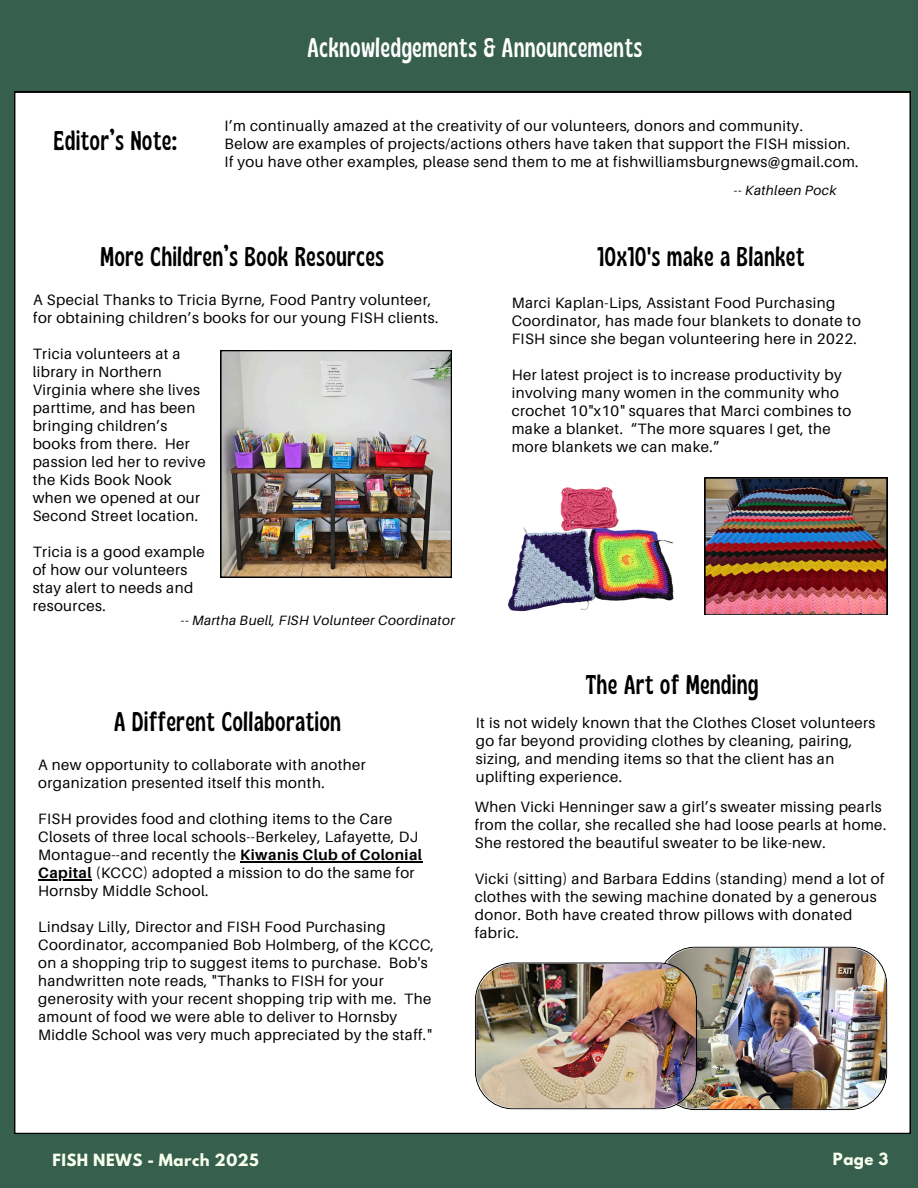
<style>
.page{position:relative;width:918px;height:1188px;background:#375f4e}
.page>*{position:absolute;margin:0;border:0;box-sizing:border-box;transform-origin:0 0}
.t1{font:condensed 27px "Gliker";letter-spacing:.03em;color:#000}
.t2{font:condensed 27px "Gliker";letter-spacing:.03em;color:#fff}
.t3{font:15px/18px "Aileron";letter-spacing:.03em;color:#000}
.t4{font:700 15px "League Spartan";letter-spacing:.03em;color:#f9ffed}
.t5{font:italic 13.5px "Aileron";letter-spacing:.03em;color:#000}
.s1{font-weight:700}
</style>
<div class="page">
<div style="left:14px;top:92px;width:897px;height:1042px;background:#fff"></div>
<img style="left:505px;top:485px;width:170px;height:127px">
<img style="left:705px;top:478px;width:182px;height:137px">
<img style="left:475px;top:947px;width:412px;height:163px">
<hr style="left:240px;top:861px;width:183px;height:1px;background:#000">
<hr style="left:38px;top:879px;width:54px;height:1px;background:#000">
<img style="left:220px;top:350px;width:232px;height:227px">
<p class="t1" style="left:54px;top:124px;width:124px">Editor’s Note:</p>
<p class="t2" style="left:308px;top:30px;width:336px">Acknowledgements &amp; Announcements</p>
<p class="t3" style="left:225px;top:116px;width:580px">I’m continually amazed at the creativity of our volunteers, donors and community.</p>
<p class="t3" style="left:225px;top:134px;width:627px">Below are examples of projects/actions others have taken that support the FISH mission.</p>
<h1 class="t3" style="left:225px;top:152px;width:636px">If you have other examples, please send them to me at fishwilliamsburgnews@gmail.com.</h1>
<p class="t5" style="left:734px;top:182px;width:104px">-- Kathleen Pock</p>
<p class="t1" style="left:100px;top:240px;width:285px">More Children’s Book Resources</p>
<p class="t3" style="left:33px;top:290px;width:407px">A Special Thanks to Tricia Byrne, Food Pantry volunteer, for obtaining children’s books for our young FISH clients.</p>
<p class="t3" style="left:33px;top:344px;width:174px">Tricia volunteers at a library in Northern<br>Virginia where she lives parttime, and has been bringing children’s books from there. Her passion led her to revive the Kids Book Nook when we opened at our<br>Second Street location.</p>
<h1 class="t3" style="left:33px;top:542px;width:174px">Tricia is a good example of how our volunteers stay alert to needs and resources.</h1>
<h1 class="t5" style="left:181px;top:612px;width:275px">-- Martha Buell, FISH Volunteer Coordinator</h1>
<p class="t1" style="left:114px;top:704px;width:228px">A Different Collaboration</p>
<p class="t3" style="left:38px;top:755px;width:329px">A new opportunity to collaborate with another organization presented itself this month.</p>
<p class="t3" style="left:38px;top:809px;width:385px">FISH provides food and clothing items to the Care<br>Closets of three local schools--Berkeley, Lafayette, DJ<br>Montague--and recently the <span class="s1">Kiwanis Club of Colonial</span></p>
<p class="t3" style="left:38px;top:863px;width:378px"><span class="s1">Capital</span> (KCCC) adopted a mission to do the same for<br>Hornsby Middle School.</p>
<p class="t3" style="left:38px;top:917px;width:398px">Lindsay Lilly, Director and FISH Food Purchasing<br>Coordinator, accompanied Bob Holmberg, of the KCCC, on a shopping trip to suggest items to purchase.</p>
<p class="t3" style="left:389px;top:953px;width:40px">Bob's</p>
<p class="t3" style="left:38px;top:971px;width:395px">handwritten note reads, "Thanks to FISH for your generosity with your recent shopping trip with me. The amount of food we were able to deliver to Hornsby Middle School was very much appreciated by the staff."</p>
<p class="t1" style="left:598px;top:240px;width:208px">10x10's make a Blanket</p>
<h1 class="t3" style="left:512px;top:293px;width:351px">Marci Kaplan-Lips, Assistant Food Purchasing<br>Coordinator, has made four blankets to donate to<br>FISH since she began volunteering here in 2022.</h1>
<p class="t3" style="left:512px;top:365px;width:341px">Her latest project is to increase productivity by involving many women in the community who crochet 10"x10" squares that Marci combines to make a blanket. “The more squares I get, the more blankets we can make.”</p>
<p class="t1" style="left:586px;top:668px;width:174px">The Art of Mending</p>
<p class="t3" style="left:476px;top:714px;width:401px">It is not widely known that the Clothes Closet volunteers go far beyond providing clothes by cleaning, pairing, sizing, and mending items so that the client has an uplifting experience.</p>
<p class="t3" style="left:475px;top:797px;width:413px">When Vicki Henninger saw a girl’s sweater missing pearls from the collar, she recalled she had loose pearls at home.<br>She restored the beautiful sweater to be like-new.</p>
<p class="t3" style="left:475px;top:869px;width:411px">Vicki (sitting) and Barbara Eddins (standing) mend a lot of clothes with the sewing machine donated by a generous donor. Both have created throw pillows with donated fabric.</p>
<h1 class="t4" style="left:53px;top:1152px;width:208px">FISH NEWS - March 2025</h1>
<p class="t4" style="left:833px;top:1151px;width:57px">Page 3</p>
</div>
